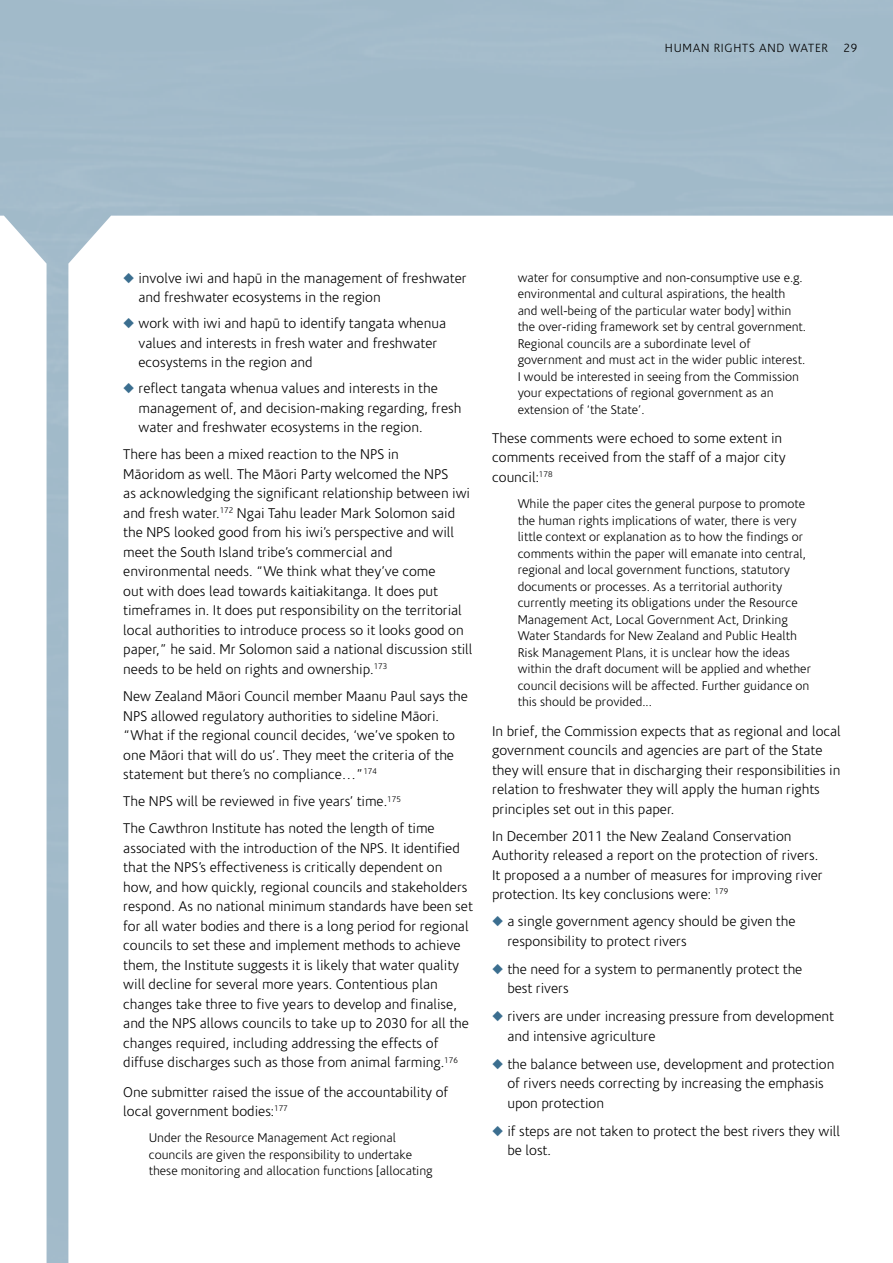
<style>
.page{position:relative;width:893px;height:1263px;background:#fff}
.page>*{position:absolute;margin:0;border:0;box-sizing:border-box;transform-origin:0 0}
.t1{font:300 14.25px/19.5px "Coris Macron";color:#000}
.t2{font:300 12.75px/16.5px "Coris Macron";color:#000}
.t3{font:300 12px "Coris Macron";letter-spacing:.06em;color:#000}
.s1{color:#3b6e8f}
</style>
<div class="page">
<svg style="left:4px;top:216px;width:43px;height:1047px"></svg>
<p class="t3" style="left:665px;top:42px;width:165px">H uman Rights and Water</p>
<p class="t3" style="left:844px;top:42px;width:15px">29</p>
<p class="t1" style="left:138px;top:269px;width:330px;text-indent:-15px"><span class="s1">◆</span> involve iwi and hapü in the management of freshwater and freshwater ecosystems in the region</p>
<p class="t1" style="left:138px;top:314px;width:309px;text-indent:-15px"><span class="s1">◆</span> work with iwi and hapü to identify tangata whenua values and interests in fresh water and freshwater ecosystems in the region and</p>
<p class="t1" style="left:138px;top:379px;width:324px;text-indent:-15px"><span class="s1">◆</span> reflect tangata whenua values and interests in the management of, and decision-making regarding, fresh water and freshwater ecosystems in the region.</p>
<p class="t1" style="left:123px;top:445px;width:351px">There has been a mixed reaction to the NPS in<br>Mäoridom as well. The Mäori Party welcomed the NPS<br>as acknowledging the significant relationship between iwi and fresh water.<sup>172</sup> Ngai Tahu leader Mark Solomon said the NPS looked good from his iwi’s perspective and will meet the South Island tribe’s commercial and environmental needs. “We think what they’ve come<br>out with does lead towards kaitiakitanga. It does put timeframes in. It does put responsibility on the territorial local authorities to introduce process so it looks good on paper,” he said. M r Solomon said a national discussion still needs to be held on rights and ownership.<sup>173</sup></p>
<p class="t1" style="left:123px;top:687px;width:346px">New Zealand Mäori Council member Maanu Paul says the NPS allowed regulatory authorities to sideline Mäori. “What if the regional council decides, ‘we’ve spoken to one Mäori that will do us’. They meet the criteria of the statement but there’s no compliance…”<sup>174</sup></p>
<p class="t1" style="left:123px;top:788px;width:313px;line-height:27.2px">The NPS will be reviewed in five years’ time.<sup>175<br></sup>The Cawthron I nstitute has noted the length of time</p>
<p class="t1" style="left:123px;top:839px;width:351px">associated with the introduction of the NPS. It identified that the NPS’s effectiveness is critically dependent on how, and how quickly, regional councils and stakeholders respond. As no national minimum standards have been set for all water bodies and there is a long period for regional councils to set these and implement methods to achieve them, the I nstitute suggests it is likely that water quality will decline for several more years. Contentious plan changes take three to five years to develop and finalise, and the NPS allows councils to take up to 2030 for all the changes required, including addressing the effects of diffuse discharges such as those from animal farming.<sup>176</sup></p>
<p class="t1" style="left:123px;top:1082px;width:326px">One submitter raised the issue of the accountability of local government bodies:<sup>177</sup></p>
<p class="t2" style="left:149px;top:1130px;width:285px">U nder the Resource Management Act regional councils are given the responsibility to undertake these monitoring and allocation functions [allocating</p>
<p class="t2" style="left:518px;top:270px;width:290px">water for consumptive and non-consumptive use e.g. environmental and cultural aspirations, the health and well-being of the particular water body] within the over-riding framework set by central government.<br>Regional councils are a subordinate level of government and must act in the wider public interest.<br>I would be interested in seeing from the Commission your expectations of regional government as an extension of ‘the State’.</p>
<p class="t1" style="left:492px;top:429px;width:295px">These comments were echoed to some extent in comments received from the staff of a major city council:<sup>178</sup></p>
<p class="t2" style="left:518px;top:496px;width:295px">While the paper cites the general purpose to promote the human rights implications of water, there is very little context or explanation as to how the findings or comments within the paper will emanate into central, regional and local government functions, statutory documents or processes. As a territorial authority currently meeting its obligations under the Resource Management Act, Local Government Act, Drinking Water Standards for New Zealand and Public Health Risk Management Plans, it is unclear how the ideas within the draft document will be applied and whether council decisions will be affected. Further guidance on this should be provided...</p>
<p class="t1" style="left:492px;top:721px;width:350px">I n brief, the Commission expects that as regional and local government councils and agencies are part of the State they will ensure that in discharging their responsibilities in relation to freshwater they will apply the human rights principles set out in this paper.</p>
<p class="t1" style="left:492px;top:826px;width:332px">I n December 2011 the New Zealand Conservation Authority released a report on the protection of rivers.<br>It proposed a a number of measures for improving river protection. Its key conclusions were: <sup>179</sup></p>
<p class="t1" style="left:507px;top:912px;width:290px;text-indent:-15px"><span class="s1">◆</span> a single government agency should be given the responsibility to protect rivers</p>
<p class="t1" style="left:507px;top:960px;width:297px;text-indent:-15px"><span class="s1">◆</span> the need for a system to permanently protect the best rivers</p>
<p class="t1" style="left:507px;top:1007px;width:328px;text-indent:-15px"><span class="s1">◆</span> rivers are under increasing pressure from development and intensive agriculture</p>
<p class="t1" style="left:507px;top:1055px;width:328px;text-indent:-15px"><span class="s1">◆</span> the balance between use, development and protection of rivers needs correcting by increasing the emphasis upon protection</p>
<p class="t1" style="left:507px;top:1122px;width:334px;text-indent:-15px"><span class="s1">◆</span> if steps are not taken to protect the best rivers they will be lost.</p>
</div>
